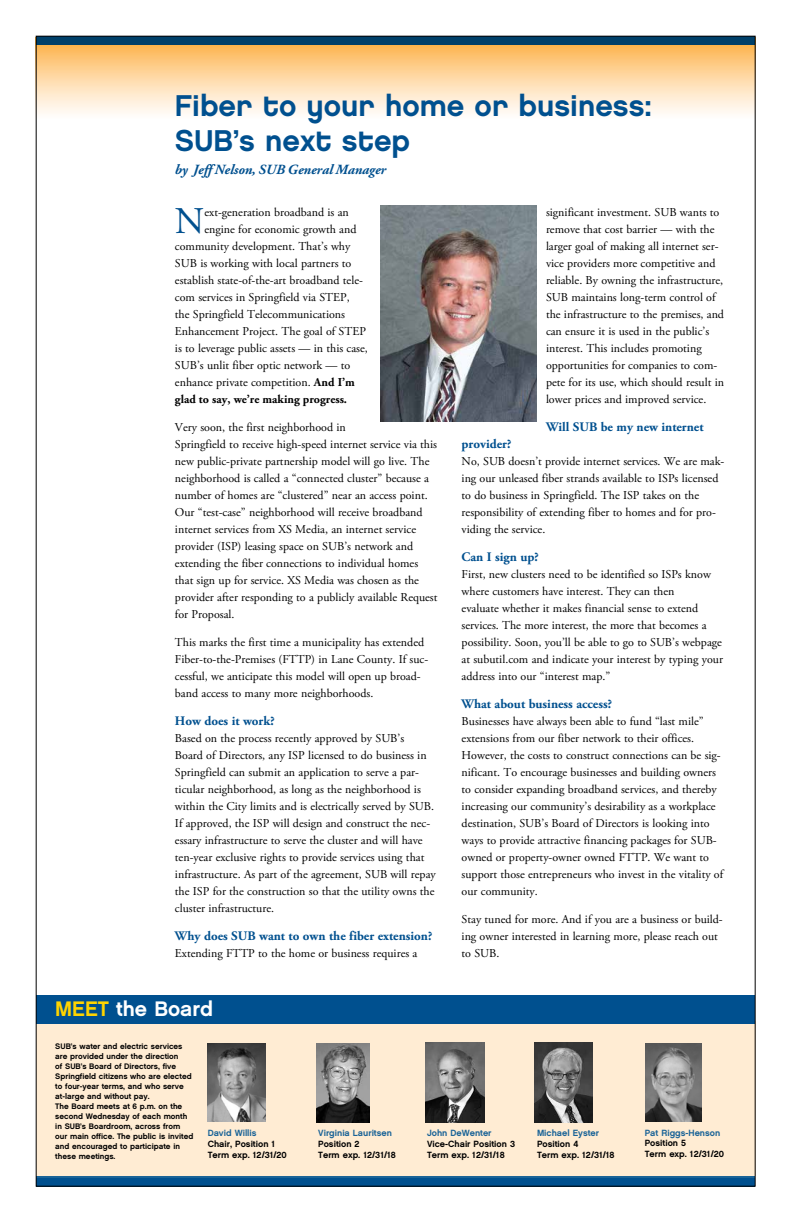
<style>
.page{position:relative;width:792px;height:1224px;background:#fff}
.page>*{position:absolute;margin:0;border:0;box-sizing:border-box;transform-origin:0 0}
.t1{font:37.6px "Adobe Garamond Pro";color:#00508f}
.t2{font:30px/35.2px "Chalet New York Nineteen Eighty";color:#00508f}
.t3{font:21px "Chalet New York Nineteen Sixty";color:#fff}
.t4{font:italic 700 14px "Adobe Garamond Pro";letter-spacing:-.005em;color:#00508f}
.t5{font:700 13px "Adobe Garamond Pro";color:#00508f}
.t6{font:12px/17px "Adobe Garamond Pro";color:#000}
.t7{font:700 12px "Adobe Garamond Pro";color:#000}
.t8{font:9px/10.8px "Chalet New York Nineteen Sixty";color:#000}
.t9{font:9px "Chalet New York Nineteen Sixty";color:#1a6397}
.t10{font:8px/10px "Chalet New York Nineteen Sixty";color:#000}
.s1{font-weight:700}
.s2{color:#ffd400}
</style>
<div class="page">
<svg style="left:38px;top:45px;width:716px;height:69px;background:#fed9a8"></svg>
<div style="left:36px;top:36px;width:719px;height:9px;background:#004069"></div>
<div style="left:36px;top:1022px;width:719px;height:154px;background:#ffecd3"></div>
<div style="left:36px;top:1176px;width:719px;height:10px;background:#1a6397"></div>
<div style="left:36px;top:1178px;width:719px;height:8px;background:#00508f"></div>
<img style="left:317px;top:1043px;width:52px;height:79px">
<div style="left:36px;top:995px;width:719px;height:29px;background:#00508f"></div>
<img style="left:645px;top:1043px;width:57px;height:79px">
<img style="left:207px;top:1043px;width:59px;height:79px">
<img style="left:426px;top:1043px;width:59px;height:79px">
<img style="left:535px;top:1043px;width:58px;height:79px">
<img style="left:381px;top:205px;width:156px;height:216px">
<h2 class="t2" style="left:175px;top:88px;width:479px">Fiber to your home or business:<br>SUB’s next step</h2>
<p class="t4" style="left:175px;top:161px;width:213px">by Jeff Nelson, SUB General Manager</p>
<h1 class="t1" style="left:175px;top:199px;width:31px">N</h1>
<p class="t6" style="left:204px;top:205px;width:146px">ext-generation broadband is an</p>
<p class="t6" style="left:204px;top:222px;width:154px">engine for economic growth and</p>
<p class="t6" style="left:175px;top:239px;width:177px">community development. That’s why</p>
<p class="t6" style="left:175px;top:256px;width:178px">SUB is working with local partners to</p>
<p class="t6" style="left:175px;top:273px;width:189px">establish state-of-the-art broadband tele-</p>
<p class="t6" style="left:175px;top:290px;width:176px">com services in Springfield via STEP,</p>
<p class="t6" style="left:175px;top:307px;width:172px">the Springfield Telecommunications</p>
<p class="t6" style="left:175px;top:324px;width:193px">Enhancement Project. The goal of STEP</p>
<p class="t6" style="left:175px;top:341px;width:194px">is to leverage public assets — in this case,</p>
<p class="t6" style="left:175px;top:358px;width:177px">SUB’s unlit fiber optic network — to</p>
<p class="t6" style="left:175px;top:375px;width:181px">enhance private competition. <span class="s1">And I’m</span></p>
<p class="t7" style="left:175px;top:393px;width:174px">glad to say, we’re making progress.</p>
<p class="t6" style="left:175px;top:419px;width:264px">Very soon, the first neighborhood in<br>Springfield to receive high-speed internet service via this new public-private partnership model will go live. The neighborhood is called a “connected cluster” because a number of homes are “clustered” near an access point.<br>Our “test-case” neighborhood will receive broadband internet services from XS Media, an internet service provider (ISP) leasing space on SUB’s network and extending the fiber connections to individual homes that sign up for service. XS Media was chosen as the provider after responding to a publicly available Request for Proposal.</p>
<p class="t6" style="left:175px;top:634px;width:255px">This marks the first time a municipality has extended Fiber-to-the-Premises (FTTP) in Lane County. If suc&shy;cessful, we anticipate this model will open up broad&shy;band access to many more neighborhoods.</p>
<p class="t5" style="left:175px;top:713px;width:101px">How does it work?</p>
<p class="t6" style="left:175px;top:730px;width:262px">Based on the process recently approved by SUB’s<br>Board of Directors, any ISP licensed to do business in Springfield can submit an application to serve a par&shy;ticular neighborhood, as long as the neighborhood is within the City limits and is electrically served by SUB.<br>If approved, the ISP will design and construct the nec&shy;essary infrastructure to serve the cluster and will have ten-year exclusive rights to provide services using that infrastructure. As part of the agreement, SUB will repay the ISP for the construction so that the utility owns the cluster infrastructure.</p>
<p class="t5" style="left:175px;top:928px;width:259px">Why does SUB want to own the fiber extension?</p>
<p class="t6" style="left:175px;top:945px;width:244px">Extending FTTP to the home or business requires a</p>
<h3 class="t3" style="left:55px;top:996px;width:159px"><span class="s2">MEET</span> the Board</h3>
<p class="t6" style="left:546px;top:205px;width:180px">significant investment. SUB wants to remove that cost barrier — with the larger goal of making all internet ser&shy;vice providers more competitive and reliable. By owning the infrastructure, SUB maintains long-term control of the infrastructure to the premises, and can ensure it is used in the public’s interest. This includes promoting opportunities for companies to com&shy;pete for its use, which should result in lower prices and improved service.</p>
<p class="t5" style="left:546px;top:420px;width:159px">Will SUB be my new internet</p>
<p class="t5" style="left:462px;top:437px;width:51px">provider?</p>
<p class="t6" style="left:462px;top:453px;width:264px">No, SUB doesn’t provide internet services. We are mak&shy;ing our unleased fiber strands available to ISPs licensed to do business in Springfield. The ISP takes on the responsibility of extending fiber to homes and for pro&shy;viding the service.</p>
<p class="t5" style="left:462px;top:549px;width:79px">Can I sign up?</p>
<p class="t6" style="left:462px;top:566px;width:263px">First, new clusters need to be identified so ISPs know where customers have interest. They can then<br>evaluate whether it makes financial sense to extend services. The more interest, the more that becomes a possibility. Soon, you’ll be able to go to SUB’s webpage at subutil.com and indicate your interest by typing your address into our “interest map.”</p>
<p class="t5" style="left:462px;top:696px;width:152px">What about business access?</p>
<p class="t6" style="left:462px;top:713px;width:263px">Businesses have always been able to fund “last mile” extensions from our fiber network to their offices.<br>However, the costs to construct connections can be sig&shy;nificant. To encourage businesses and building owners to consider expanding broadband services, and thereby increasing our community’s desirability as a workplace destination, SUB’s Board of Directors is looking into ways to provide attractive financing packages for SUB&shy;owned or property-owner owned FTTP. We want to support those entrepreneurs who invest in the vitality of our community.</p>
<p class="t6" style="left:462px;top:911px;width:263px">Stay tuned for more. And if you are a business or build&shy;ing owner interested in learning more, please reach out to SUB.</p>
<p class="t10" style="left:55px;top:1041px;width:140px">SUB’s water and electric services are provided under the direction<br>of SUB’s Board of Directors, five<br>Springfield citizens who are elected to four-year terms, and who serve at-large and without pay.<br>The Board meets at 6 p.m. on the second Wednesday of each month in SUB’s Boardroom, across from our main office. The public is invited and encouraged to participate in these meetings.</p>
<p class="t9" style="left:208px;top:1127px;width:51px">David Willis</p>
<p class="t8" style="left:208px;top:1138px;width:81px">Chair, Position 1<br>Term exp. 12/31/20</p>
<p class="t9" style="left:318px;top:1127px;width:75px">Virginia Lauritsen</p>
<p class="t8" style="left:318px;top:1138px;width:79px">Position 2<br>Term exp. 12/31/18</p>
<p class="t9" style="left:427px;top:1127px;width:66px">John DeWenter</p>
<p class="t8" style="left:427px;top:1138px;width:89px">Vice-Chair Position 3<br>Term exp. 12/31/18</p>
<p class="t9" style="left:537px;top:1127px;width:64px">Michael Eyster</p>
<p class="t8" style="left:537px;top:1138px;width:79px">Position 4<br>Term exp. 12/31/18</p>
<p class="t9" style="left:645px;top:1127px;width:77px">Pat Riggs-Henson</p>
<p class="t8" style="left:645px;top:1138px;width:81px">Position 5<br>Term exp. 12/31/20</p>
</div>
